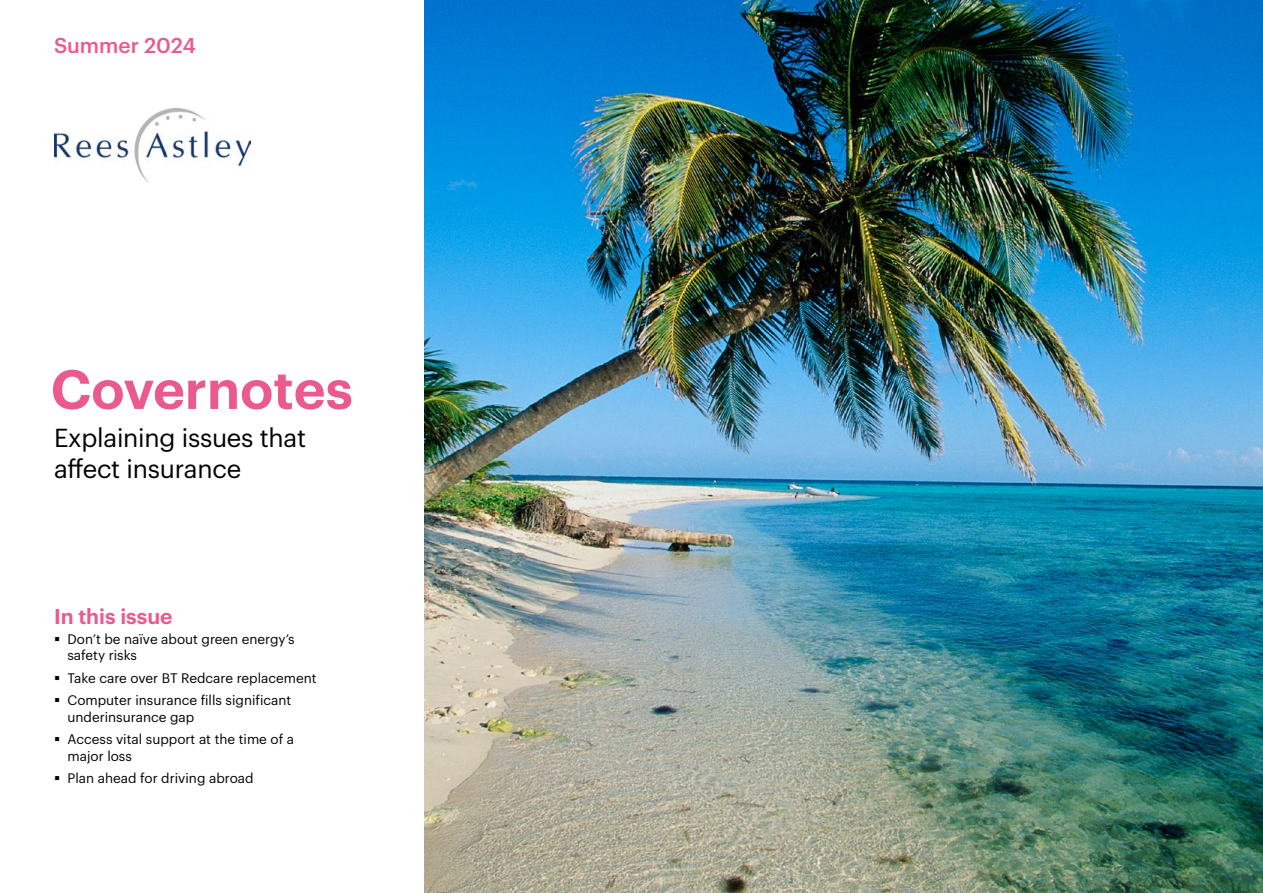
<style>
.page{position:relative;width:1263px;height:893px;background:#fff}
.page>*{position:absolute;margin:0;border:0;box-sizing:border-box;transform-origin:0 0}
.t1{font:600 54px "Graphik";color:#eb5a8e}
.Subtitle{font:25.5px/30.6px "Graphik";letter-spacing:-.01em;color:#000}
.Subhead_1__11_13_Bold_violet{font:600 21px "Graphik";color:#eb5a8e}
.Subhead_1__11_13_Bold_violet-2{font:500 21px "Graphik";color:#eb5a8e}
.t2{font:13.5px/16.5px "Graphik";color:#000}
</style>
<div class="page">
<img style="left:425px;top:0;width:838px;height:893px">
<img style="left:54px;top:108px;width:196px;height:75px">
<p class="Subhead_1__11_13_Bold_violet-2" style="left:54px;top:30px;width:143px">Summer 2024</p>
<p class="t1" style="left:51px;top:348px;width:303px">Covernotes</p>
<p class="Subtitle" style="left:54px;top:421px;width:254px">Explaining issues that affect insurance</p>
<p class="Subhead_1__11_13_Bold_violet" style="left:54px;top:600px;width:120px">In this issue</p>
<p class="t2" style="left:68px;top:629px;width:229px">Don’t be naïve about green energy’s safety risks</p>
<p class="t2" style="left:68px;top:668px;width:251px">Take care over BT Redcare replacement</p>
<p class="t2" style="left:68px;top:691px;width:225px">Computer insurance fills significant underinsurance gap</p>
<p class="t2" style="left:68px;top:730px;width:228px">Access vital support at the time of a major loss</p>
<p class="t2" style="left:68px;top:769px;width:188px">Plan ahead for driving abroad</p>
</div>
